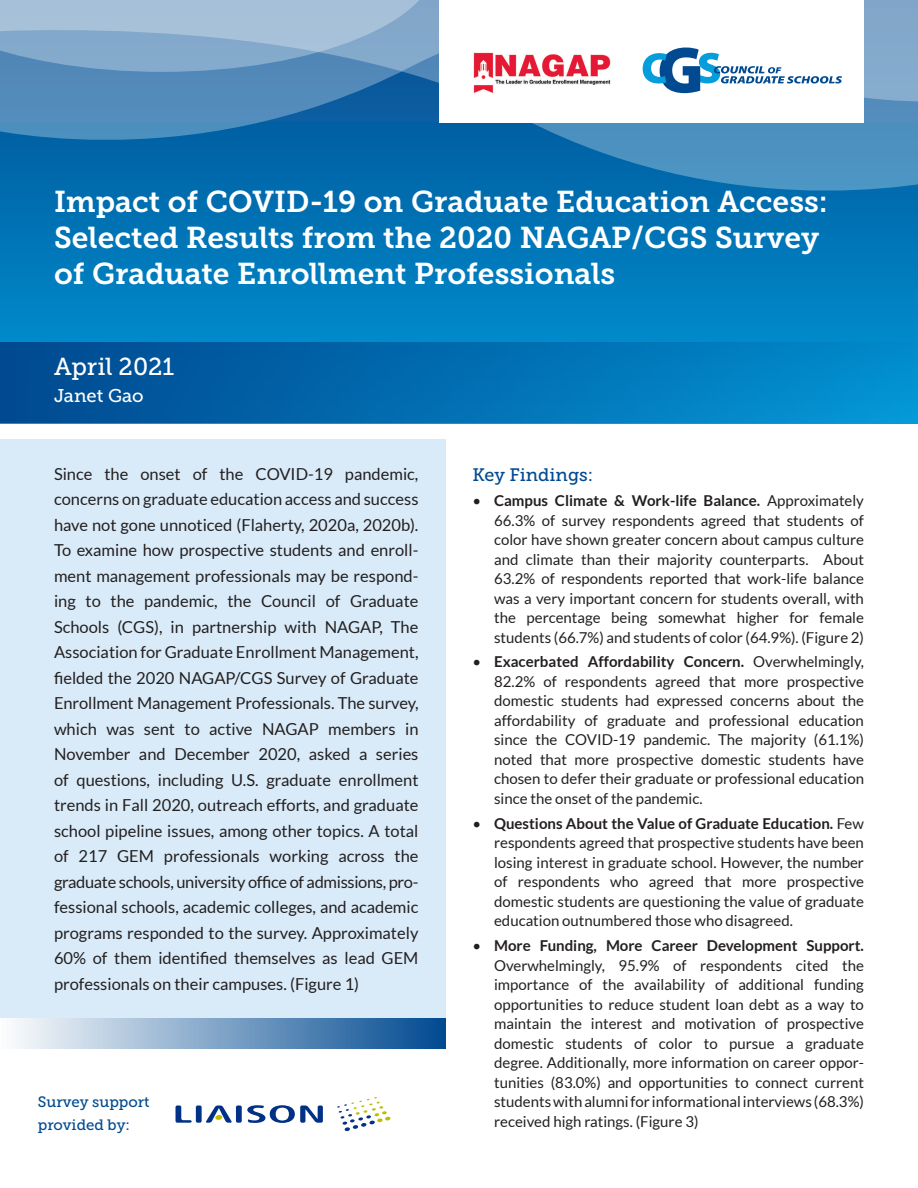
<style>
.page{position:relative;width:918px;height:1188px;background:#fff}
.page>*{position:absolute;margin:0;border:0;box-sizing:border-box;transform-origin:0 0}
.page-title{font:30px/36px "Museo Slab 700";color:#fff}
.page-coverCGS_RB_sub{font:24.45px "Museo Slab 500";color:#fff}
.page-author{font:18.3px "Museo Slab 500";color:#fff}
.body-subhead{font:18px "Museo Slab 500";color:#014a91}
.body-intro_text{font:16.5px/25.5px "Lato";color:#231f20;text-align:justify}
.body-bullet{font:15px/19.5px "Lato";color:#231f20;text-align:justify}
.end_note-title{font:15px "Museo Slab 500";color:#014a91}
.s1{font-weight:700}
</style>
<div class="page">
<svg style="left:0;top:192px;width:918px;height:150px;background:#007abc"></svg>
<div style="left:0;top:342px;width:918px;height:81px;background:linear-gradient(to right,#014990,#0292d2)"></div>
<svg style="left:0;top:141px;width:918px;height:51px;background:#1473b0"></svg>
<svg style="left:0;top:0;width:918px;height:141px;background:#3c80b5"></svg>
<svg style="left:0;top:0;width:437px;height:72px;background:#8eb0cf"></svg>
<div style="left:440px;top:0;width:424px;height:122px;background:#fff"></div>
<svg style="left:643px;top:0;width:275px;height:102px"></svg>
<img style="left:473px;top:52px;width:138px;height:42px">
<div style="left:0;top:440px;width:446px;height:578px;background:#d9ebf8"></div>
<div style="left:0;top:1018px;width:446px;height:31px;background:linear-gradient(to right,#fdfdfe,#014a91)"></div>
<svg style="left:337px;top:1097px;width:53px;height:34px"></svg>
<svg style="left:176px;top:1105px;width:16px;height:18px"></svg>
<div style="left:196px;top:1105px;width:6px;height:18px;background:#003186;border-radius:2px"></div>
<div style="left:236px;top:1105px;width:6px;height:18px;background:#003186;border-radius:2px"></div>
<svg style="left:247px;top:1105px;width:76px;height:18px"></svg>
<svg style="left:206px;top:1105px;width:26px;height:18px"></svg>
<p class="page-title" style="left:54px;top:183px;width:775px">Impact of COVID-19 on Graduate Education Access:<br>Selected Results from the 2020 NAGAP/CGS Survey of Graduate Enrollment Professionals</p>
<p class="page-coverCGS_RB_sub" style="left:54px;top:353px;width:122px">April 2021</p>
<p class="page-author" style="left:54px;top:386px;width:91px">Janet Gao</p>
<p class="body-intro_text" style="left:54px;top:461px;width:366px">Since the onset of the COVID-19 pandemic, concerns on graduate education access and success have not gone unnoticed (Flaherty, 2020a, 2020b).<br>To examine how prospective students and enroll&shy;ment management professionals may be respond&shy;ing to the pandemic, the Council of Graduate Schools (CGS), in partnership with NAGAP, The Association for Graduate Enrollment Management, fielded the 2020 NAGAP/CGS Survey of Graduate Enrollment Management Professionals. The survey, which was sent to active NAGAP members in November and December 2020, asked a series of questions, including U.S. graduate enrollment trends in Fall 2020, outreach efforts, and graduate school pipeline issues, among other topics. A total of 217 GEM professionals working across the graduate schools, university office of admissions, pro&shy;fessional schools, academic colleges, and academic programs responded to the survey. Approximately 60% of them identified themselves as lead GEM professionals on their campuses. (Figure 1)</p>
<p class="end_note-title" style="left:38px;top:1093px;width:113px">Survey support</p>
<p class="end_note-title" style="left:38px;top:1117px;width:94px">provided by:</p>
<p class="body-subhead" style="left:472px;top:465px;width:122px">Key Findings:</p>
<p class="body-bullet" style="left:494px;top:491px;width:371px;text-indent:-22px">• <span class="s1">Campus Climate &amp; Work-life Balance.</span> Approximately 66.3% of survey respondents agreed that students of color have shown greater concern about campus culture and climate than their majority counterparts. About 63.2% of respondents reported that work-life balance was a very important concern for students overall, with the percentage being somewhat higher for female students (66.7%) and students of color (64.9%). (Figure 2)</p>
<p class="body-bullet" style="left:494px;top:652px;width:371px;text-indent:-22px">• <span class="s1">Exacerbated Affordability Concern.</span> Overwhelmingly, 82.2% of respondents agreed that more prospective domestic students had expressed concerns about the affordability of graduate and professional education since the COVID-19 pandemic. The majority (61.1%) noted that more prospective domestic students have chosen to defer their graduate or professional education since the onset of the pandemic.</p>
<p class="body-bullet" style="left:494px;top:814px;width:371px;text-indent:-22px">• <span class="s1">Questions About the Value of Graduate Education.</span> Few respondents agreed that prospective students have been losing interest in graduate school. However, the number of respondents who agreed that more prospective domestic students are questioning the value of graduate education outnumbered those who disagreed.</p>
<p class="body-bullet" style="left:494px;top:936px;width:371px;text-indent:-22px">• <span class="s1">More Funding, More Career Development Support.<br></span>Overwhelmingly, 95.9% of respondents cited the importance of the availability of additional funding opportunities to reduce student loan debt as a way to maintain the interest and motivation of prospective domestic students of color to pursue a graduate degree. Additionally, more information on career oppor&shy;tunities (83.0%) and opportunities to connect current students with alumni for informational interviews (68.3%) received high ratings. (Figure 3)</p>
</div>
